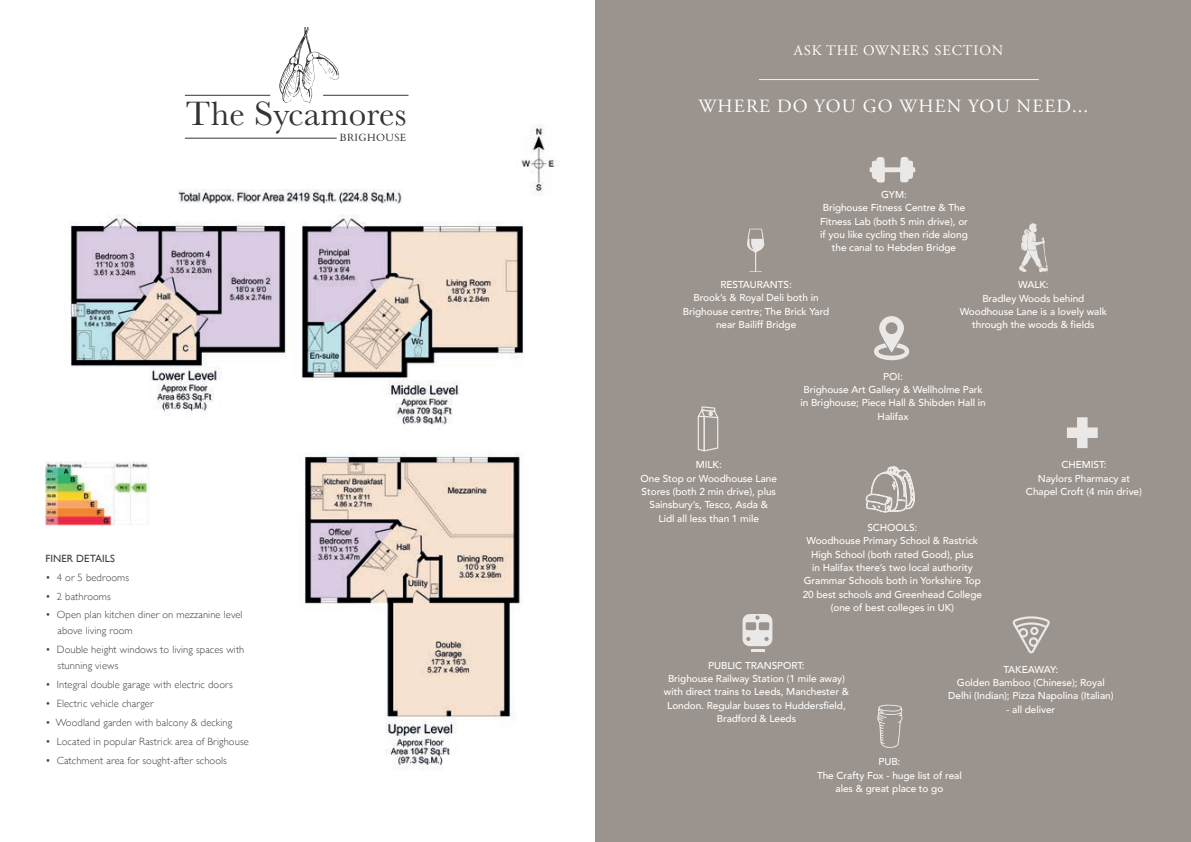
<style>
.page{position:relative;width:1191px;height:842px;background:#fff}
.page>*{position:absolute;margin:0;border:0;box-sizing:border-box;transform-origin:0 0}
.t1{font:35.1px "Baskerville";letter-spacing:.005em;color:#1d1d1e}
.t2{font:18.7px "Adobe Garamond Pro";letter-spacing:.065em;color:#fff}
.t3{font:14.6px "Adobe Garamond Pro";letter-spacing:.065em;color:#fff}
.t4{font:300 10.5px/16px "Gill Sans";letter-spacing:.01em;color:#3e3e3f}
.t5{font:10.5px "Gill Sans";letter-spacing:.01em;color:#3e3e3f}
.t6{font:10.4px "Cardo";letter-spacing:.035em;color:#1d1d1e}
.t7{font:500 10px/13.4px "Avenir";letter-spacing:-.005em;color:#fff;text-align:center}
</style>
<div class="page">
<div style="left:595px;top:0;width:596px;height:842px;background:#9b938d"></div>
<img style="left:70px;top:214px;width:454px;height:211px">
<img style="left:302px;top:453px;width:220px;height:317px">
<hr style="left:185px;top:138px;width:152px;height:1px;background:#1d1d1e">
<hr style="left:185px;top:95px;width:85px;height:1px;background:#1d1d1e">
<hr style="left:323px;top:95px;width:85px;height:1px;background:#1d1d1e">
<svg style="left:279px;top:28px;width:60px;height:75px"></svg>
<img style="left:45px;top:461px;width:104px;height:66px">
<img style="left:521px;top:124px;width:34px;height:72px">
<img style="left:178px;top:190px;width:224px;height:14px">
<hr style="left:759px;top:79px;width:279px;height:1px;background:#fff">
<svg style="left:742px;top:614px;width:30px;height:37px"></svg>
<svg style="left:1012px;top:616px;width:37px;height:37px"></svg>
<svg style="left:697px;top:406px;width:22px;height:46px"></svg>
<svg style="left:747px;top:229px;width:17px;height:43px"></svg>
<svg style="left:1067px;top:417px;width:30px;height:31px"></svg>
<svg style="left:1019px;top:223px;width:29px;height:50px"></svg>
<svg style="left:877px;top:704px;width:25px;height:44px"></svg>
<svg style="left:869px;top:157px;width:46px;height:26px"></svg>
<svg style="left:874px;top:316px;width:35px;height:44px"></svg>
<svg style="left:865px;top:466px;width:50px;height:47px"></svg>
<h1 class="t1" style="left:186px;top:91px;width:222px">The Sycamores</h1>
<p class="t6" style="left:339px;top:129px;width:68px">BRIGHOUSE</p>
<p class="t5" style="left:45px;top:552px;width:71px">FINER DETAILS</p>
<p class="t4" style="left:45px;top:569px;width:85px">• 4 or 5 bedrooms</p>
<p class="t4" style="left:45px;top:588px;width:67px">• 2 bathrooms</p>
<p class="t4" style="left:58px;top:606px;width:186px;text-indent:-12px">• Open plan kitchen diner on mezzanine level above living room</p>
<p class="t4" style="left:58px;top:641px;width:188px;text-indent:-12px">• Double height windows to living spaces with stunning views</p>
<p class="t4" style="left:45px;top:676px;width:189px">• Integral double garage with electric doors</p>
<p class="t4" style="left:45px;top:695px;width:110px">• Electric vehicle charger</p>
<p class="t4" style="left:45px;top:714px;width:188px">• Woodland garden with balcony &amp; decking</p>
<p class="t4" style="left:45px;top:733px;width:205px">• Located in popular Rastrick area of Brighouse</p>
<p class="t4" style="left:45px;top:752px;width:183px">• Catchment area for sought-after schools</p>
<h3 class="t3" style="left:793px;top:41px;width:211px">ASK THE OWNERS SECTION</h3>
<h2 class="t2" style="left:698px;top:95px;width:391px">WHERE DO YOU GO WHEN YOU NEED...</h2>
<p class="t7" style="left:820px;top:187px;width:149px">GYM:<br>Brighouse Fitness Centre &amp; The<br>Fitness Lab (both 5 min drive), or if you like cycling then ride along the canal to Hebden Bridge</p>
<p class="t7" style="left:683px;top:277px;width:148px">RESTAURANTS:<br>Brook’s &amp; Royal Deli both in<br>Brighouse centre; The Brick Yard near Bailiff Bridge</p>
<p class="t7" style="left:959px;top:277px;width:149px">WALK:<br>Bradley Woods behind<br>Woodhouse Lane is a lovely walk through the woods &amp; fields</p>
<p class="t7" style="left:640px;top:458px;width:138px">MILK:<br>One Stop or Woodhouse Lane<br>Stores (both 2 min drive), plus<br>Sainsbury’s, Tesco, Asda &amp;<br>Lidl all less than 1 mile</p>
<p class="t7" style="left:800px;top:369px;width:187px">POI:<br>Brighouse Art Gallery &amp; Wellholme Park in Brighouse; Piece Hall &amp; Shibden Hall in<br>Halifax</p>
<p class="t7" style="left:802px;top:520px;width:181px">SCHOOLS:<br>Woodhouse Primary School &amp; Rastrick<br>High School (both rated Good), plus<br>in Halifax there’s two local authority<br>Grammar Schools both in Yorkshire Top<br>20 best schools and Greenhead College (one of best colleges in UK)</p>
<p class="t7" style="left:1026px;top:458px;width:117px">CHEMIST:<br>Naylors Pharmacy at<br>Chapel Croft (4 min drive)</p>
<p class="t7" style="left:664px;top:658px;width:187px">PUBLIC TRANSPORT:<br>Brighouse Railway Station (1 mile away) with direct trains to Leeds, Manchester &amp;<br>London. Regular buses to Huddersfield,<br>Bradford &amp; Leeds</p>
<p class="t7" style="left:817px;top:755px;width:146px">PUB:<br>The Crafty Fox - huge list of real ales &amp; great place to go</p>
<p class="t7" style="left:948px;top:662px;width:167px">TAKEAWAY:<br>Golden Bamboo (Chinese); Royal<br>Delhi (Indian); Pizza Napolina (Italian)</p>
<p class="t7" style="left:1006px;top:702px;width:50px">- all deliver</p>
</div>
